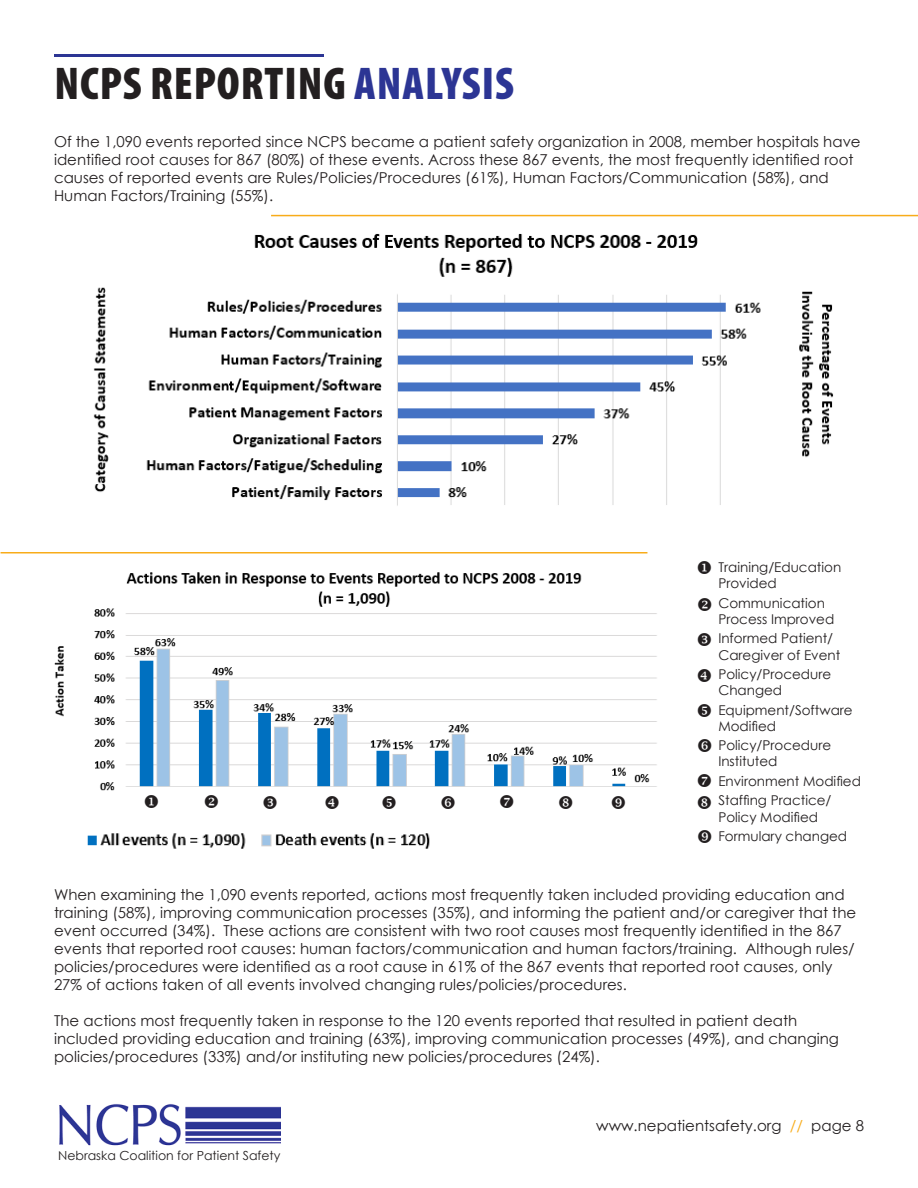
<style>
.page{position:relative;width:918px;height:1188px;background:#fff}
.page>*{position:absolute;margin:0;border:0;box-sizing:border-box;transform-origin:0 0}
.t1{font:900 condensed 46.05px "Myriad Pro";letter-spacing:.02em;color:#231f20}
.t2{font:15px/18px "Century Gothic";color:#231f20}
.t3{font:13.5px/16.2px "Century Gothic";color:#231f20}
.t4{font:12.45px "Century Gothic";color:#231f20}
.s1{color:#2c3594}
.s2{color:#f8ac1a}
</style>
<div class="page">
<img style="left:59px;top:1104px;width:222px;height:42px">
<hr style="left:54px;top:54px;width:270px;height:3px;background:#2c3594">
<hr style="left:271px;top:215px;width:647px;height:1px;background:#f8ac1a">
<img style="left:93px;top:233px;width:741px;height:273px">
<hr style="left:1px;top:552px;width:646px;height:2px;background:#f8ac1a">
<img style="left:54px;top:572px;width:603px;height:219px">
<img style="left:87px;top:833px;width:343px;height:16px">
<p class="t1" style="left:54px;top:58px;width:461px">NCPS REPORTING <span class="s1">ANALYSIS</span></p>
<p class="t2" style="left:54px;top:132px;width:808px">Of the 1,090 events reported since NCPS became a patient safety organization in 2008, member hospitals have identified root causes for 867 (80%) of these events. Across these 867 events, the most frequently identified root causes of reported events are Rules/Policies/Procedures (61%), Human Factors/Communication (58%), and Human Factors/Training (55%).</p>
<p class="t3" style="left:718px;top:559px;width:124px">Training/Education<br>Provided</p>
<p class="t3" style="left:718px;top:594px;width:117px">Communication<br>Process Improved</p>
<p class="t3" style="left:718px;top:630px;width:123px">Informed Patient/<br>Caregiver of Event</p>
<p class="t3" style="left:718px;top:666px;width:114px">Policy/Procedure<br>Changed</p>
<p class="t3" style="left:718px;top:701px;width:136px">Equipment/Software<br>Modified</p>
<p class="t3" style="left:718px;top:737px;width:114px">Policy/Procedure<br>Instituted</p>
<p class="t3" style="left:718px;top:773px;width:144px">Environment Modified</p>
<p class="t3" style="left:718px;top:792px;width:115px">Staffing Practice/<br>Policy Modified</p>
<p class="t3" style="left:718px;top:828px;width:130px">Formulary changed</p>
<p class="t2" style="left:54px;top:885px;width:804px">When examining the 1,090 events reported, actions most frequently taken included providing education and training (58%), improving communication processes (35%), and informing the patient and/or caregiver that the event occurred (34%). These actions are consistent with two root causes most frequently identified in the 867 events that reported root causes: human factors/communication and human factors/training. Although rules/ policies/procedures were identified as a root cause in 61% of the 867 events that reported root causes, only 27% of actions taken of all events involved changing rules/policies/procedures.</p>
<p class="t2" style="left:54px;top:1011px;width:787px">The actions most frequently taken in response to the 120 events reported that resulted in patient death included providing education and training (63%), improving communication processes (49%), and changing policies/procedures (33%) and/or instituting new policies/procedures (24%).</p>
<p class="t4" style="left:58px;top:1146px;width:224px">Nebraska Coalition for Patient Safety</p>
<p class="t2" style="left:596px;top:1116px;width:269px">www.nepatientsafety.org <span class="s2">//</span> page 8</p>
</div>
